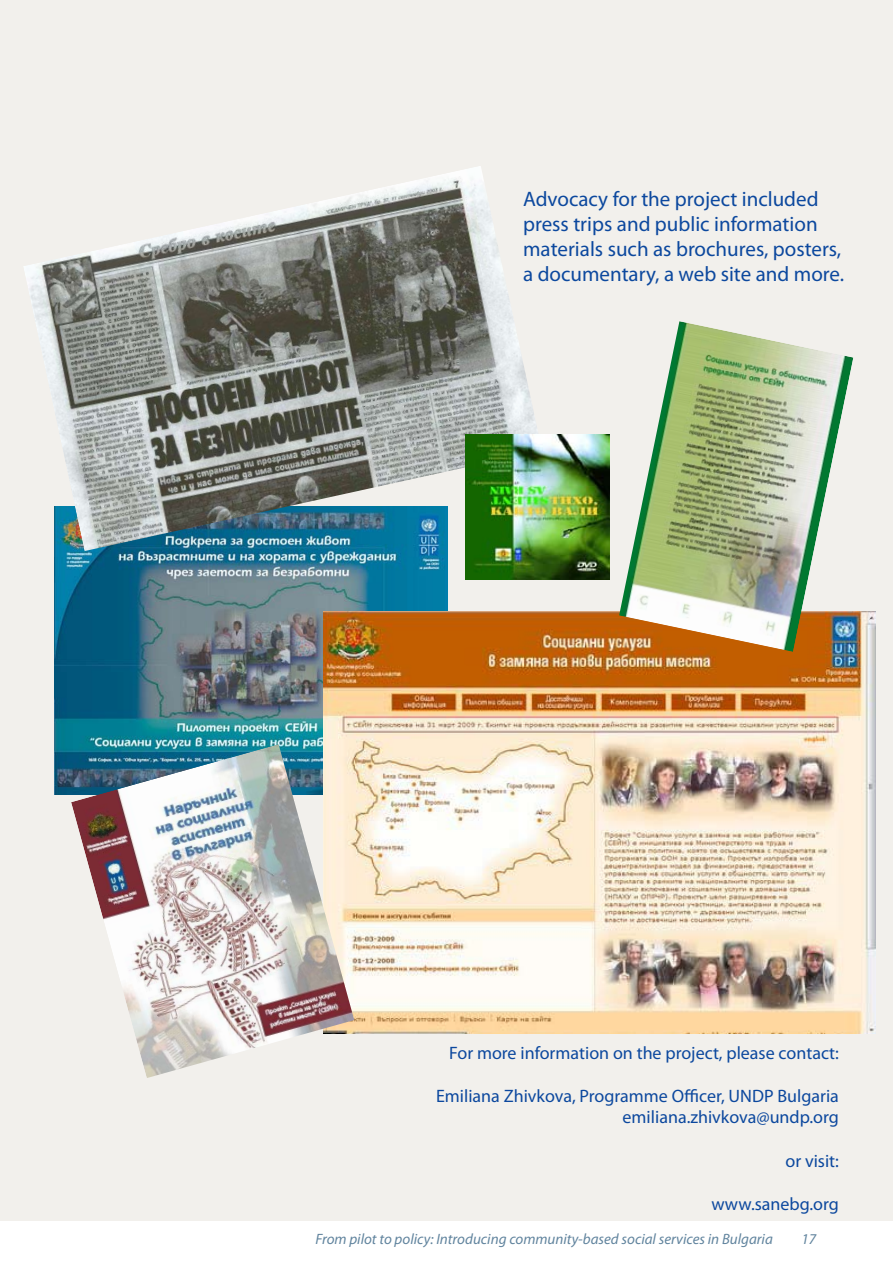
<style>
.page{position:relative;width:893px;height:1263px;background:#fff}
.page>*{position:absolute;margin:0;border:0;box-sizing:border-box;transform-origin:0 0}
.t1{font:21px/25.2px "Myriad Pro";color:#0c489e}
.t2{font:18px/21.6px "Myriad Pro";color:#0c489e;text-align:right}
.t3{font:italic 15px "Myriad Pro";color:#61849e}
</style>
<div class="page">
<div style="left:0;top:0;width:893px;height:1221px;background:#f2f0ec"></div>
<img style="left:54px;top:551px;width:394px;height:243px">
<img style="left:24px;top:166px;width:513px;height:385px">
<img style="left:323px;top:612px;width:552px;height:421px">
<img style="left:71px;top:744px;width:284px;height:334px">
<img style="left:465px;top:434px;width:144px;height:146px">
<img style="left:619px;top:321px;width:234px;height:331px">
<p class="t1" style="left:523px;top:186px;width:323px">Advocacy for the project included press trips and public information materials such as brochures, posters, a documentary, a web site and more.</p>
<p class="t2" style="left:449px;top:1041px;width:391px">For more information on the project, please contact:</p>
<p class="t2" style="left:436px;top:1085px;width:404px">Emiliana Zhivkova, Programme Officer, UNDP Bulgaria emiliana.zhivkova@undp.org</p>
<p class="t2" style="left:785px;top:1149px;width:55px">or visit:</p>
<p class="t2" style="left:711px;top:1193px;width:129px">www.sanebg.org</p>
<p class="t3" style="left:315px;top:1229px;width:459px">From pilot to policy: Introducing community-based social services in Bulgaria</p>
<p class="t3" style="left:801px;top:1229px;width:16px">17</p>
</div>
